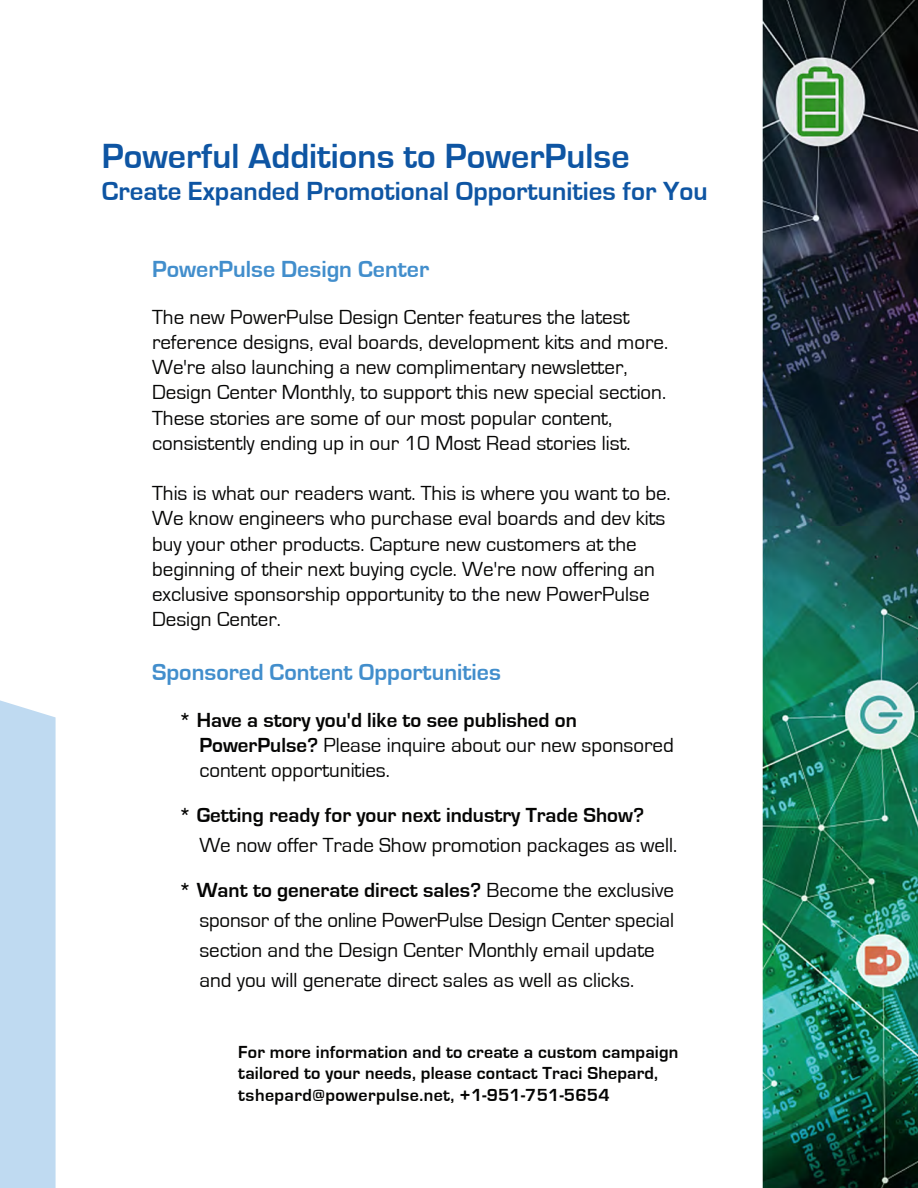
<style>
.page{position:relative;width:918px;height:1188px;background:#fff}
.page>*{position:absolute;margin:0;border:0;box-sizing:border-box;transform-origin:0 0}
.t1{font:700 36px "Eurostile";color:#0e55a3}
.t2{font:700 27px "Eurostile";color:#0e55a3}
.t3{font:700 24px "Eurostile";color:#428ecc}
.t4{font:21px/25.2px "Eurostile";color:#050504}
.t5{font:700 21px "Eurostile";color:#050504}
.t6{font:700 18px/21.6px "Eurostile";letter-spacing:.01em;color:#050504}
.s1{font-weight:700}
</style>
<div class="page">
<img style="left:762px;top:0;width:156px;height:1188px">
<div style="left:0;top:700px;width:56px;height:488px;background:#bfdaf1"></div>
<h1 class="t1" style="left:102px;top:136px;width:529px">Powerful Additions to PowerPulse</h1>
<p class="t2" style="left:102px;top:177px;width:608px">Create Expanded Promotional Opportunities for You</p>
<p class="t3" style="left:152px;top:256px;width:279px">PowerPulse Design Center</p>
<p class="t4" style="left:152px;top:305px;width:518px">The new PowerPulse Design Center features the latest reference designs, eval boards, development kits and more.<br>We're also launching a new complimentary newsletter, Design Center Monthly, to support this new special section.<br>These stories are some of our most popular content, consistently ending up in our 10 Most Read stories list.</p>
<p class="t4" style="left:152px;top:481px;width:520px">This is what our readers want. This is where you want to be.<br>We know engineers who purchase eval boards and dev kits buy your other products. Capture new customers at the beginning of their next buying cycle. We're now offering an exclusive sponsorship opportunity to the new PowerPulse Design Center.</p>
<p class="t3" style="left:152px;top:659px;width:350px">Sponsored Content Opportunities</p>
<p class="t4" style="left:199px;top:708px;width:476px;text-indent:-21px"><span class="s1">* Have a story you'd like to see published on<br>PowerPulse?</span> Please inquire about our new sponsored content opportunities.</p>
<p class="t5" style="left:178px;top:804px;width:467px">* Getting ready for your next industry Trade Show?</p>
<p class="t4" style="left:178px;top:823px;width:500px;line-height:45px;text-align:right">We now offer Trade Show promotion packages as well.<br><span class="s1">* Want to generate direct sales?</span> Become the exclusive</p>
<p class="t4" style="left:199px;top:906px;width:476px;line-height:30px">sponsor of the online PowerPulse Design Center special section and the Design Center Monthly email update and you will generate direct sales as well as clicks.</p>
<p class="t6" style="left:238px;top:1041px;width:442px">For more information and to create a custom campaign tailored to your needs, please contact Traci Shepard, tshepard@powerpulse.net, +1-951-751-5654</p>
</div>
